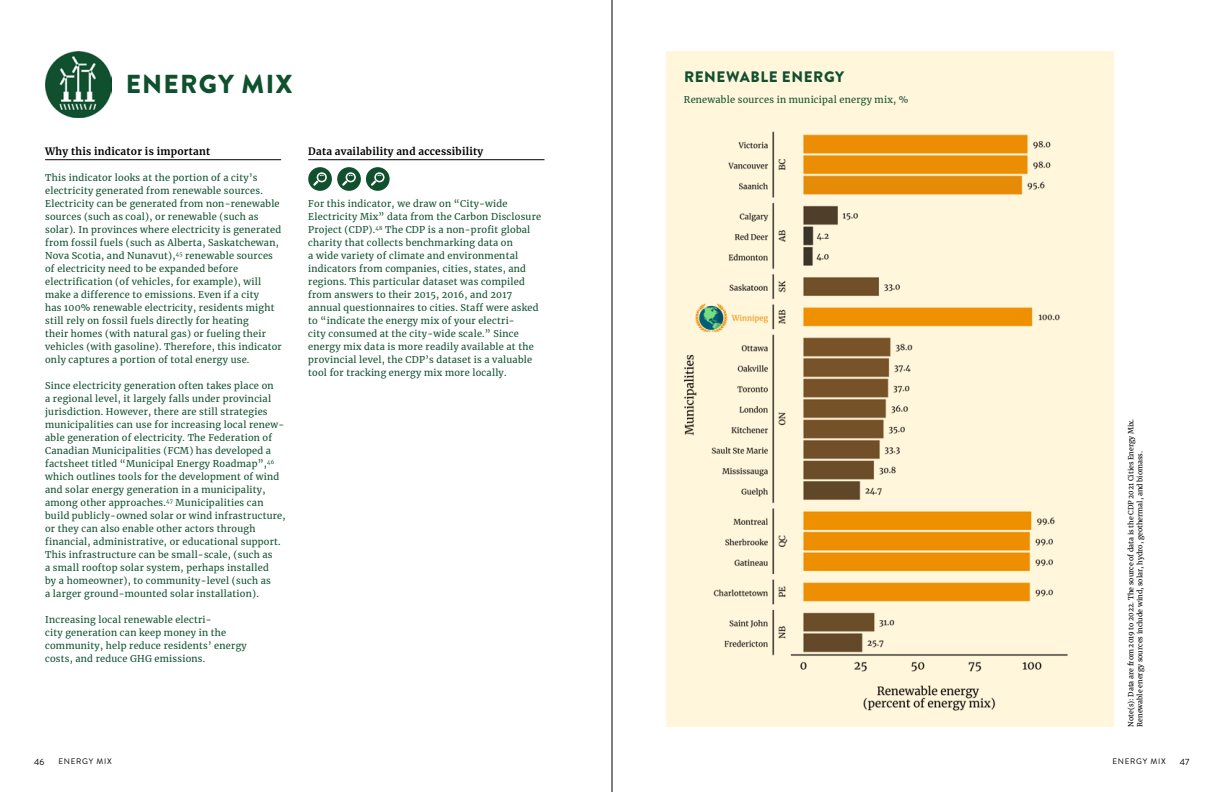
<style>
.page{position:relative;width:1224px;height:792px;background:#fff}
.page>*{position:absolute;margin:0;border:0;box-sizing:border-box;transform-origin:0 0}
.t1{font:900 26px "Brandon Grotesque";letter-spacing:.05em;color:#10502f}
.t2{font:900 15.2px "Brandon Grotesque";letter-spacing:.04em;color:#10502f}
.t3{font:700 10px "Merriweather";letter-spacing:.025em;color:#000}
.t4{font:9.2px/13px "Merriweather";letter-spacing:.025em;color:#10502f}
.t5{font:9px "Brandon Grotesque";color:#000}
.t6{font:8px "Brandon Grotesque";letter-spacing:.095em;color:#000}
.t7{font:7px/9px "Merriweather";color:#000}
</style>
<div class="page">
<hr style="left:45px;top:159px;width:236px;height:1px;background:#000">
<hr style="left:308px;top:159px;width:236px;height:1px;background:#000">
<svg style="left:308px;top:167px;width:82px;height:24px"></svg>
<hr style="left:612px;top:0;width:1px;height:792px;background:#000">
<img style="left:45px;top:51px;width:67px;height:66px">
<svg style="left:666px;top:51px;width:447px;height:676px;background:#f2deb6"></svg>
<h1 class="t1" style="left:126px;top:66px;width:168px">ENERGY MIX</h1>
<h2 class="t2" style="left:684px;top:66px;width:162px">RENEWABLE ENERGY</h2>
<p class="t4" style="left:684px;top:93px;width:226px">Renewable sources in municipal energy mix, %</p>
<p class="t3" style="left:45px;top:144px;width:167px">Why this indicator is important</p>
<p class="t4" style="left:45px;top:171px;width:238px">This indicator looks at the portion of a city’s electricity generated from renewable sources.<br>Electricity can be generated from non-renewable sources (such as coal), or renewable (such as solar). In provinces where electricity is generated from fossil fuels (such as Alberta, Saskatchewan, Nova Scotia, and Nunavut),<sup>45</sup> renewable sources of electricity need to be expanded before electrification (of vehicles, for example), will make a difference to emissions. Even if a city<br>has 100% renewable electricity, residents might still rely on fossil fuels directly for heating<br>their homes (with natural gas) or fueling their vehicles (with gasoline). Therefore, this indicator only captures a portion of total energy use.</p>
<p class="t4" style="left:45px;top:379px;width:242px">Since electricity generation often takes place on<br>a regional level, it largely falls under provincial jurisdiction. However, there are still strategies municipalities can use for increasing local renew&shy;able generation of electricity. The Federation of Canadian Municipalities (FCM) has developed a factsheet titled “Municipal Energy Roadmap”,<sup>46 </sup>which outlines tools for the development of wind and solar energy generation in a municipality, among other approaches.<sup>47</sup> Municipalities can build publicly-owned solar or wind infrastructure, or they can also enable other actors through financial, administrative, or educational support.<br>This infrastructure can be small-scale, (such as<br>a small rooftop solar system, perhaps installed<br>by a homeowner), to community-level (such as<br>a larger ground-mounted solar installation).</p>
<p class="t4" style="left:45px;top:613px;width:203px">Increasing local renewable electri-<br>city generation can keep money in the community, help reduce residents’ energy costs, and reduce GHG emissions.</p>
<p class="t3" style="left:308px;top:144px;width:176px">Data availability and accessibility</p>
<p class="t4" style="left:308px;top:197px;width:234px">For this indicator, we draw on “City-wide Electricity Mix” data from the Carbon Disclosure Project (CDP).<sup>48</sup> The CDP is a non-profit global charity that collects benchmarking data on<br>a wide variety of climate and environmental indicators from companies, cities, states, and regions. This particular dataset was compiled from answers to their 2015, 2016, and 2017 annual questionnaires to cities. Staff were asked to “indicate the energy mix of your electri-<br>city consumed at the city-wide scale.” Since energy mix data is more readily available at the provincial level, the CDP’s dataset is a valuable tool for tracking energy mix more locally.</p>
<p class="t7" style="left:1126px;top:727px;width:310px;rotate:-90deg">Note(s): Data are from 2019 to 2022. The source of data is the CDP 2021 Cities Energy Mix.<br>Renewable energy sources include wind, solar, hydro, geothermal, and biomass.</p>
<p class="t5" style="left:34px;top:756px;width:12px">46</p>
<p class="t6" style="left:58px;top:756px;width:55px">ENERGY MIX</p>
<p class="t6" style="left:1112px;top:756px;width:55px">ENERGY MIX</p>
<p class="t5" style="left:1180px;top:756px;width:11px">47</p>
</div>
